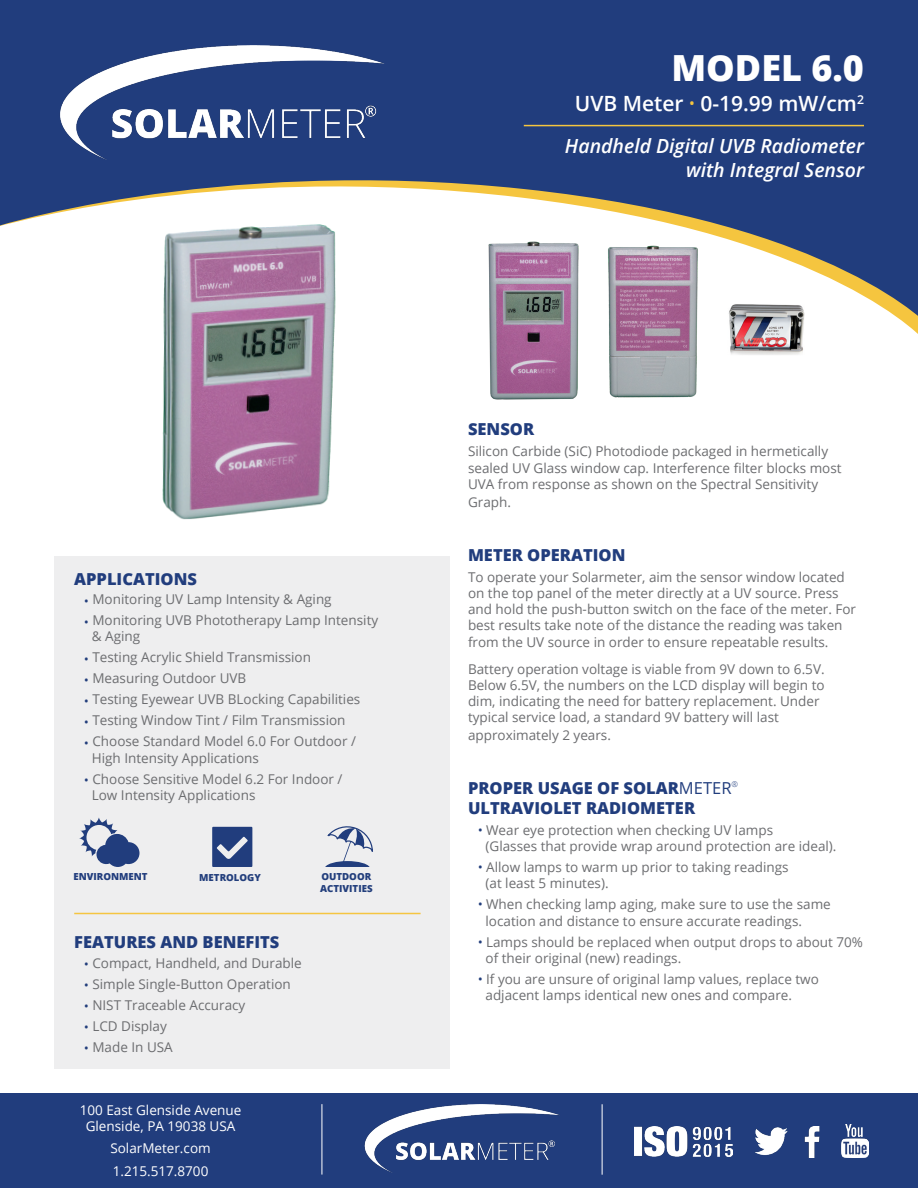
<style>
.page{position:relative;width:918px;height:1188px;background:#fff}
.page>*{position:absolute;margin:0;border:0;box-sizing:border-box;transform-origin:0 0}
.t1{font:800 36px "Open Sans";color:#fff}
.t2{font:600 21px "Open Sans";color:#fff}
.t3{font:italic 600 19.5px "Open Sans";color:#fff}
.t4{font:800 16.5px "Open Sans";color:#213d7d}
.t5{font:13.5px/16.2px "Open Sans";color:#6c6d70}
.t6{font:13.5px "Open Sans";color:#fff}
.t7{font:800 9.75px "Open Sans";color:#223e7c}
.t8{font:800 9.75px "Open Sans";color:#213d7d}
.t9{font:300 7.8px "Open Sans";color:#213d7d}
.s1{font-size:13.5px;color:#f5c53f}
.s2{font-family:"Roboto";color:#223e7c}
.s3{font-weight:400}
</style>
<div class="page">
<div style="left:54px;top:556px;width:396px;height:513px;background:#eeeeef"></div>
<svg style="left:0;top:0;width:918px;height:328px;fill:#213d7d"></svg>
<hr style="left:524px;top:125px;width:340px;height:1px;background:#f5c53f">
<img style="left:726px;top:304px;width:79px;height:51px">
<img style="left:54px;top:46px;width:341px;height:113px">
<hr style="left:74px;top:913px;width:347px;height:1px;background:#f5c541">
<div style="left:0;top:1093px;width:918px;height:95px;background:#213d7d"></div>
<img style="left:364px;top:1105px;width:195px;height:68px">
<hr style="left:322px;top:1104px;width:1px;height:71px;background:#fff">
<hr style="left:602px;top:1104px;width:1px;height:71px;background:#fff">
<img style="left:635px;top:1126px;width:98px;height:31px">
<img style="left:841px;top:1125px;width:27px;height:32px">
<img style="left:804px;top:1126px;width:16px;height:31px">
<img style="left:755px;top:1127px;width:33px;height:28px">
<svg style="left:79px;top:817px;width:60px;height:50px"></svg>
<svg style="left:325px;top:826px;width:48px;height:41px"></svg>
<img style="left:476px;top:238px;width:113px;height:162px">
<img style="left:603px;top:238px;width:99px;height:160px">
<img style="left:137px;top:212px;width:217px;height:308px">
<svg style="left:212px;top:827px;width:40px;height:40px;background:#3f578d"></svg>
<p class="t1" style="left:671px;top:41px;width:194px">MODEL 6.0</p>
<p class="t2" style="left:575px;top:89px;width:291px">UVB Meter <span class="s1">•</span> 0-19.99 mW/cm<sup>2</sup></p>
<p class="t3" style="left:565px;top:132px;width:301px">Handheld Digital UVB Radiometer</p>
<p class="t3" style="left:686px;top:156px;width:179px">with Integral Sensor</p>
<p class="t4" style="left:74px;top:566px;width:124px">APPLICATIONS</p>
<p class="t5" style="left:84px;top:591px;width:249px"><span class="s2">•</span> Monitoring UV Lamp Intensity &amp; Aging</p>
<p class="t5" style="left:84px;top:612px;width:295px"><span class="s2">•</span> Monitoring UVB Phototherapy Lamp Intensity</p>
<p class="t5" style="left:92px;top:628px;width:50px">&amp; Aging</p>
<p class="t5" style="left:84px;top:649px;width:228px"><span class="s2">•</span> Testing Acrylic Shield Transmission</p>
<p class="t5" style="left:84px;top:670px;width:163px"><span class="s2">•</span> Measuring Outdoor UVB</p>
<p class="t5" style="left:84px;top:691px;width:278px"><span class="s2">•</span> Testing Eyewear UVB BLocking Capabilities</p>
<p class="t5" style="left:84px;top:712px;width:263px"><span class="s2">•</span> Testing Window Tint / Film Transmission</p>
<p class="t5" style="left:84px;top:733px;width:273px"><span class="s2">•</span> Choose Standard Model 6.0 For Outdoor /</p>
<p class="t5" style="left:92px;top:749px;width:169px">High Intensity Applications</p>
<p class="t5" style="left:84px;top:770px;width:260px"><span class="s2">•</span> Choose Sensitive Model 6.2 For Indoor /</p>
<p class="t5" style="left:92px;top:787px;width:165px">Low Intensity Applications</p>
<p class="t8" style="left:73px;top:870px;width:76px">ENVIRONMENT</p>
<p class="t7" style="left:199px;top:870px;width:63px">METROLOGY</p>
<p class="t7" style="left:321px;top:870px;width:51px">OUTDOOR</p>
<p class="t7" style="left:320px;top:881px;width:54px">ACTIVITIES</p>
<p class="t4" style="left:74px;top:930px;width:207px">FEATURES AND BENEFITS</p>
<p class="t5" style="left:84px;top:955px;width:219px"><span class="s2">•</span> Compact, Handheld, and Durable</p>
<p class="t5" style="left:84px;top:976px;width:208px"><span class="s2">•</span> Simple Single-Button Operation</p>
<p class="t5" style="left:84px;top:997px;width:163px"><span class="s2">•</span> NIST Traceable Accuracy</p>
<p class="t5" style="left:84px;top:1018px;width:84px"><span class="s2">•</span> LCD Display</p>
<p class="t5" style="left:84px;top:1039px;width:90px"><span class="s2">•</span> Made In USA</p>
<p class="t6" style="left:80px;top:1100px;width:163px">100 East Glenside Avenue</p>
<p class="t6" style="left:86px;top:1117px;width:151px">Glenside, PA 19038 USA</p>
<p class="t6" style="left:110px;top:1139px;width:102px">SolarMeter.com</p>
<p class="t6" style="left:113px;top:1162px;width:97px">1.215.517.8700</p>
<p class="t4" style="left:468px;top:417px;width:68px">SENSOR</p>
<p class="t5" style="left:468px;top:443px;width:375px">Silicon Carbide (SiC) Photodiode packaged in hermetically sealed UV Glass window cap. Interference filter blocks most<br>UVA from response as shown on the Spectral Sensitivity</p>
<p class="t5" style="left:468px;top:493px;width:44px">Graph.</p>
<p class="t4" style="left:468px;top:542px;width:159px">METER OPERATION</p>
<p class="t5" style="left:468px;top:568px;width:378px">To operate your Solarmeter, aim the sensor window located on the top panel of the meter directly at a UV source. Press</p>
<p class="t5" style="left:468px;top:601px;width:390px">and hold the push-button switch on the face of the meter. For best results take note of the distance the reading was taken from the UV source in order to ensure repeatable results.</p>
<p class="t5" style="left:468px;top:660px;width:358px">Battery operation voltage is viable from 9V down to 6.5V.</p>
<p class="t5" style="left:468px;top:676px;width:358px">Below 6.5V, the numbers on the LCD display will begin to</p>
<p class="t5" style="left:468px;top:693px;width:353px">dim, indicating the need for battery replacement. Under</p>
<p class="t5" style="left:468px;top:709px;width:312px">typical service load, a standard 9V battery will last</p>
<p class="t5" style="left:468px;top:727px;width:144px">approximately 2 years.</p>
<p class="t4" style="left:468px;top:776px;width:265px">PROPER USAGE OF SOLAR<span class="s3">METER</span></p>
<p class="t9" style="left:732px;top:778px;width:8px">®</p>
<p class="t4" style="left:468px;top:795px;width:229px">ULTRAVIOLET RADIOMETER</p>
<p class="t5" style="left:478px;top:822px;width:297px"><span class="s2">•</span> Wear eye protection when checking UV lamps</p>
<p class="t5" style="left:486px;top:838px;width:353px">(Glasses that provide wrap around protection are ideal).</p>
<p class="t5" style="left:478px;top:859px;width:312px"><span class="s2">•</span> Allow lamps to warm up prior to taking readings</p>
<p class="t5" style="left:486px;top:875px;width:125px">(at least 5 minutes).</p>
<p class="t5" style="left:478px;top:896px;width:354px"><span class="s2">•</span> When checking lamp aging, make sure to use the same</p>
<p class="t5" style="left:486px;top:912px;width:318px">location and distance to ensure accurate readings.</p>
<p class="t5" style="left:478px;top:933px;width:387px"><span class="s2">•</span> Lamps should be replaced when output drops to about 70%</p>
<p class="t5" style="left:486px;top:949px;width:197px">of their original (new) readings.</p>
<p class="t5" style="left:478px;top:970px;width:342px"><span class="s2">•</span> If you are unsure of original lamp values, replace two</p>
<p class="t5" style="left:486px;top:987px;width:308px">adjacent lamps identical new ones and compare.</p>
</div>
